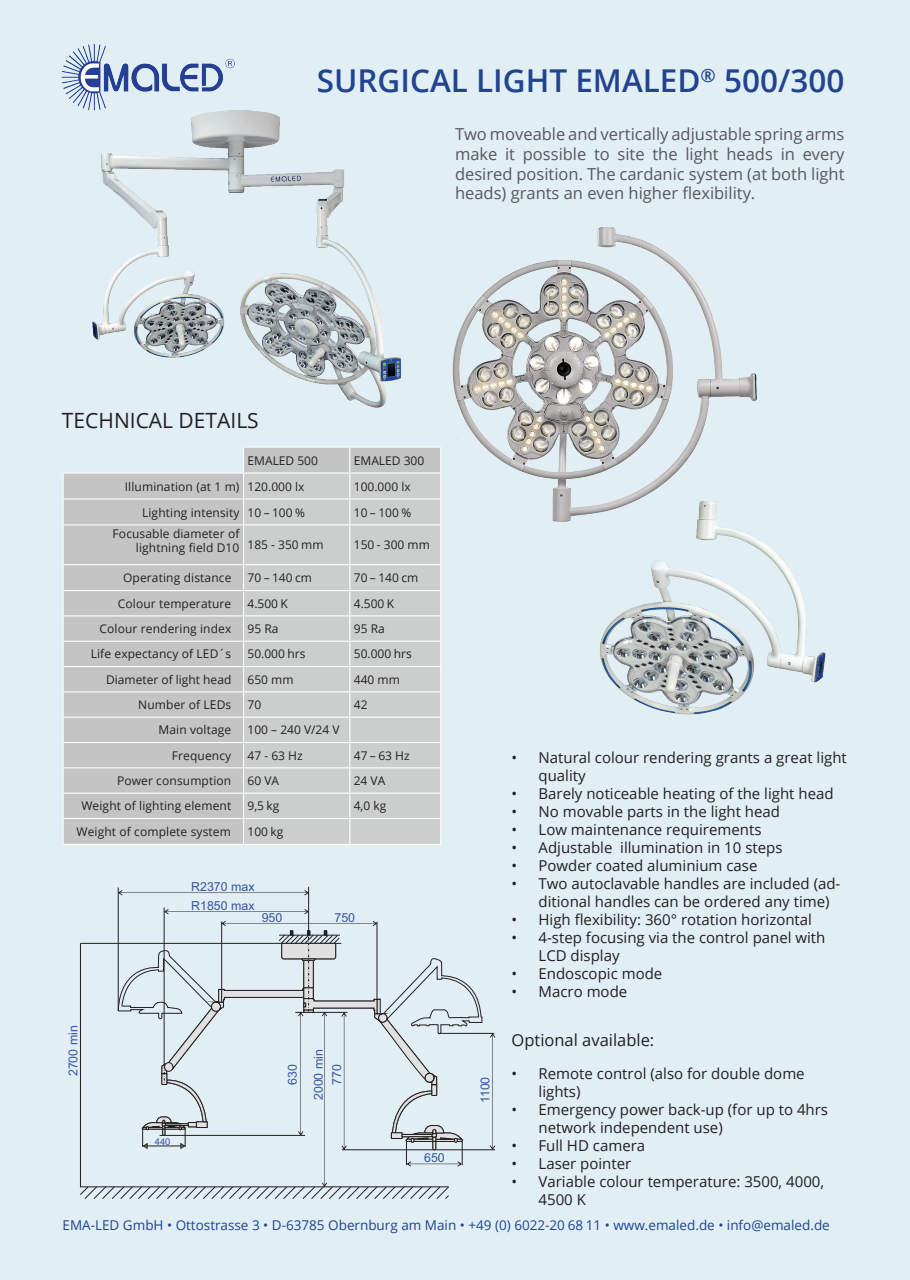
<style>
.page{position:relative;width:910px;height:1280px;background:#e1eef4}
.page>*{position:absolute;margin:0;border:0;box-sizing:border-box;transform-origin:0 0}
.t1{font:600 31.5px "Open Sans";color:#22438e}
.t2{font:21px "Open Sans";color:#231f20}
.t3{font:16.5px/19.8px "Open Sans";color:#57585a;text-align:justify}
.t4{font:16.5px "Open Sans";color:#231f20}
.t5{font:15px/18px "Open Sans";color:#231f20}
.t6{font:13.5px "Open Sans";color:#20438e}
.t7{font:12.45px "Arial";color:#3952a3}
.t8{font:12.45px "Arial";color:#3750a2}
.t9{font:12.45px "Arial";color:#334fa2}
.t10{font:12px/14.4px "Open Sans";letter-spacing:.01em;color:#231f20}
.t11{font:9.45px "Arial";color:#3952a3}
.s1{font-style:inherit}
</style>
<div class="page">
<svg style="left:63px;top:447px;width:373px;height:397px;background:#c6c7c7"></svg>
<div style="left:244px;top:474px;width:196px;height:370px;background:#cccece"></div>
<hr style="left:63px;top:472px;width:181px;height:2px;background:#fff">
<hr style="left:64px;top:498px;width:180px;height:1px;background:#fff">
<hr style="left:244px;top:498px;width:106px;height:1px;background:#fff">
<hr style="left:350px;top:498px;width:91px;height:1px;background:#fff">
<hr style="left:64px;top:524px;width:180px;height:1px;background:#fff">
<hr style="left:244px;top:524px;width:106px;height:1px;background:#fff">
<hr style="left:350px;top:524px;width:91px;height:1px;background:#fff">
<hr style="left:440px;top:525px;width:1px;height:39px;background:#fff">
<hr style="left:64px;top:564px;width:180px;height:1px;background:#fff">
<hr style="left:244px;top:564px;width:106px;height:1px;background:#fff">
<hr style="left:350px;top:564px;width:91px;height:1px;background:#fff">
<hr style="left:64px;top:590px;width:180px;height:1px;background:#fff">
<hr style="left:244px;top:590px;width:106px;height:1px;background:#fff">
<hr style="left:64px;top:615px;width:180px;height:1px;background:#fff">
<hr style="left:244px;top:615px;width:106px;height:1px;background:#fff">
<hr style="left:64px;top:641px;width:180px;height:1px;background:#fff">
<hr style="left:244px;top:641px;width:106px;height:1px;background:#fff">
<hr style="left:64px;top:666px;width:180px;height:1px;background:#fff">
<hr style="left:244px;top:666px;width:106px;height:1px;background:#fff">
<hr style="left:64px;top:691px;width:180px;height:1px;background:#fff">
<hr style="left:244px;top:691px;width:106px;height:1px;background:#fff">
<hr style="left:64px;top:717px;width:180px;height:1px;background:#fff">
<hr style="left:244px;top:717px;width:106px;height:1px;background:#fff">
<hr style="left:64px;top:742px;width:180px;height:1px;background:#fff">
<hr style="left:244px;top:742px;width:106px;height:1px;background:#fff">
<hr style="left:64px;top:767px;width:180px;height:1px;background:#fff">
<hr style="left:244px;top:767px;width:106px;height:1px;background:#fff">
<hr style="left:64px;top:793px;width:180px;height:1px;background:#fff">
<hr style="left:244px;top:793px;width:106px;height:1px;background:#fff">
<hr style="left:64px;top:818px;width:180px;height:1px;background:#fff">
<hr style="left:244px;top:818px;width:106px;height:1px;background:#fff">
<hr style="left:63px;top:844px;width:181px;height:1px;background:#fff">
<hr style="left:244px;top:844px;width:106px;height:1px;background:#fff">
<hr style="left:350px;top:844px;width:91px;height:1px;background:#fff">
<svg style="left:63px;top:474px;width:1px;height:51px"></svg>
<hr style="left:63px;top:525px;width:1px;height:40px;background:#fff">
<hr style="left:243px;top:525px;width:1px;height:39px;background:#fff">
<hr style="left:349px;top:525px;width:1px;height:39px;background:#fff">
<svg style="left:63px;top:565px;width:1px;height:279px"></svg>
<svg style="left:243px;top:565px;width:1px;height:279px"></svg>
<svg style="left:349px;top:565px;width:92px;height:279px;background:#ced0d0"></svg>
<hr style="left:243px;top:446px;width:107px;height:2px;background:#fff">
<hr style="left:350px;top:446px;width:91px;height:2px;background:#fff">
<hr style="left:244px;top:472px;width:106px;height:2px;background:#fff">
<hr style="left:350px;top:472px;width:91px;height:2px;background:#fff">
<svg style="left:243px;top:448px;width:1px;height:76px"></svg>
<svg style="left:349px;top:448px;width:1px;height:76px"></svg>
<img style="left:62px;top:43px;width:176px;height:68px">
<hr style="left:438px;top:1033px;width:56px;height:1px;background:#231f20">
<hr style="left:434px;top:1149px;width:61px;height:1px;background:#231f20">
<svg style="left:490px;top:1033px;width:5px;height:117px"></svg>
<hr style="left:308px;top:898px;width:1px;height:33px;background:#231f20">
<svg style="left:165px;top:909px;width:144px;height:5px"></svg>
<hr style="left:164px;top:907px;width:1px;height:158px;background:#231f20">
<hr style="left:118px;top:887px;width:1px;height:124px;background:#231f20">
<svg style="left:118px;top:887px;width:191px;height:11px;background:#d5e1e7"></svg>
<svg style="left:80px;top:921px;width:402px;height:278px;background:#d5e0e6"></svg>
<img style="left:436px;top:227px;width:327px;height:309px">
<img style="left:63px;top:74px;width:358px;height:355px">
<img style="left:579px;top:502px;width:268px;height:235px">
<h1 class="t1" style="left:317px;top:59px;width:529px">SURGICAL LIGHT EMALED<sup>®</sup> 500/300</h1>
<p class="t3" style="left:455px;top:124px;width:391px">Two moveable and vertically adjustable spring arms make it possible to site the light heads in every desired position. The cardanic system (at both light heads) grants an even higher flexibility.</p>
<h2 class="t2" style="left:62px;top:406px;width:198px">TECHNICAL DETAILS</h2>
<p class="t10" style="left:248px;top:453px;width:72px">EMALED 500</p>
<p class="t10" style="left:354px;top:453px;width:72px">EMALED 300</p>
<p class="t10" style="left:125px;top:479px;width:181px">Illumination (at 1 m) 120.000 lx</p>
<p class="t10" style="left:354px;top:479px;width:58px">100.000 lx</p>
<p class="t10" style="left:142px;top:505px;width:164px">Lighting intensity 10 – 100 %</p>
<p class="t10" style="left:354px;top:505px;width:59px">10 – 100 %</p>
<p class="t10" style="left:136px;top:526px;width:189px;text-indent:-23px">Focusable diameter of<br>lightning field <span class="s1">D10</span> 185 - 350 mm</p>
<p class="t10" style="left:354px;top:537px;width:78px">150 - 300 mm</p>
<p class="t10" style="left:123px;top:570px;width:110px">Operating distance</p>
<p class="t10" style="left:248px;top:570px;width:66px">70 – 140 cm</p>
<p class="t10" style="left:354px;top:570px;width:66px">70 – 140 cm</p>
<p class="t10" style="left:118px;top:596px;width:115px">Colour temperature</p>
<p class="t10" style="left:248px;top:596px;width:42px">4.500 K</p>
<p class="t10" style="left:354px;top:596px;width:42px">4.500 K</p>
<p class="t10" style="left:100px;top:621px;width:133px">Colour rendering index</p>
<p class="t10" style="left:248px;top:621px;width:32px">95 Ra</p>
<p class="t10" style="left:354px;top:621px;width:32px">95 Ra</p>
<p class="t10" style="left:91px;top:647px;width:142px">Life expectancy of LED´s</p>
<p class="t10" style="left:247px;top:647px;width:59px">50.000 hrs</p>
<p class="t10" style="left:354px;top:647px;width:59px">50.000 hrs</p>
<p class="t10" style="left:106px;top:672px;width:127px">Diameter of light head</p>
<p class="t10" style="left:247px;top:672px;width:48px">650 mm</p>
<p class="t10" style="left:354px;top:672px;width:48px">440 mm</p>
<p class="t10" style="left:138px;top:697px;width:95px">Number of LEDs</p>
<p class="t10" style="left:247px;top:697px;width:15px">70</p>
<p class="t10" style="left:354px;top:697px;width:15px">42</p>
<p class="t10" style="left:158px;top:723px;width:74px">Main voltage</p>
<p class="t10" style="left:247px;top:723px;width:94px">100 – 240 V/24 V</p>
<p class="t10" style="left:172px;top:748px;width:61px">Frequency</p>
<p class="t10" style="left:247px;top:748px;width:57px">47 - 63 Hz</p>
<p class="t10" style="left:354px;top:748px;width:57px">47 – 63 Hz</p>
<p class="t10" style="left:117px;top:773px;width:116px">Power consumption</p>
<p class="t10" style="left:247px;top:773px;width:33px">60 VA</p>
<p class="t10" style="left:354px;top:773px;width:33px">24 VA</p>
<p class="t10" style="left:81px;top:798px;width:151px">Weight of lighting element</p>
<p class="t10" style="left:247px;top:798px;width:33px">9,5 kg</p>
<p class="t10" style="left:354px;top:798px;width:34px">4,0 kg</p>
<p class="t10" style="left:76px;top:824px;width:156px">Weight of complete system</p>
<p class="t10" style="left:247px;top:824px;width:37px">100 kg</p>
<p class="t7" style="left:191px;top:878px;width:65px">R2370 max</p>
<p class="t7" style="left:191px;top:898px;width:65px">R1850 max</p>
<p class="t7" style="left:65px;top:1076px;width:52px;rotate:-90deg">2700 min</p>
<p class="t11" style="left:155px;top:1135px;width:17px">440</p>
<p class="t7" style="left:262px;top:909px;width:22px">950</p>
<p class="t7" style="left:334px;top:909px;width:22px">750</p>
<p class="t7" style="left:310px;top:1100px;width:52px;rotate:-90deg">2000 min</p>
<p class="t7" style="left:284px;top:1085px;width:22px;rotate:-90deg">630</p>
<p class="t7" style="left:329px;top:1085px;width:22px;rotate:-90deg">770</p>
<p class="t9" style="left:424px;top:1150px;width:22px">650</p>
<p class="t8" style="left:477px;top:1103px;width:28px;rotate:-90deg">1100</p>
<p class="t5" style="left:539px;top:748px;width:310px;text-indent:-27px">• Natural colour rendering grants a great light quality</p>
<p class="t5" style="left:512px;top:784px;width:324px">• Barely noticeable heating of the light head</p>
<p class="t5" style="left:512px;top:802px;width:270px">• No movable parts in the light head</p>
<p class="t5" style="left:512px;top:820px;width:251px">• Low maintenance requirements</p>
<p class="t5" style="left:512px;top:838px;width:273px">• Adjustable illumination in 10 steps</p>
<p class="t5" style="left:512px;top:856px;width:247px">• Powder coated aluminium case</p>
<p class="t5" style="left:539px;top:874px;width:303px;text-indent:-27px">• Two autoclavable handles are included (ad&shy;ditional handles can be ordered any time)</p>
<p class="t5" style="left:512px;top:910px;width:302px">• High flexibility: 360° rotation horizontal</p>
<p class="t5" style="left:539px;top:928px;width:288px;text-indent:-27px">• 4-step focusing via the control panel with<br>LCD display</p>
<p class="t5" style="left:512px;top:964px;width:152px">• Endoscopic mode</p>
<p class="t5" style="left:512px;top:982px;width:117px">• Macro mode</p>
<p class="t4" style="left:512px;top:1029px;width:144px">Optional available:</p>
<p class="t5" style="left:539px;top:1064px;width:268px;text-indent:-27px">• Remote control (also for double dome lights)</p>
<p class="t5" style="left:539px;top:1100px;width:291px;text-indent:-27px">• Emergency power back-up (for up to 4hrs network independent use)</p>
<p class="t5" style="left:512px;top:1136px;width:135px">• Full HD camera</p>
<p class="t5" style="left:512px;top:1154px;width:121px">• Laser pointer</p>
<p class="t5" style="left:539px;top:1172px;width:287px;text-indent:-27px">• Variable colour temperature: 3500, 4000,<br>4500 K</p>
<p class="t6" style="left:63px;top:1216px;width:769px">EMA-LED GmbH • Ottostrasse 3 • D-63785 Obernburg am Main • +49 (0) 6022-20 68 11 • www.emaled.de • info@emaled.de</p>
</div>
